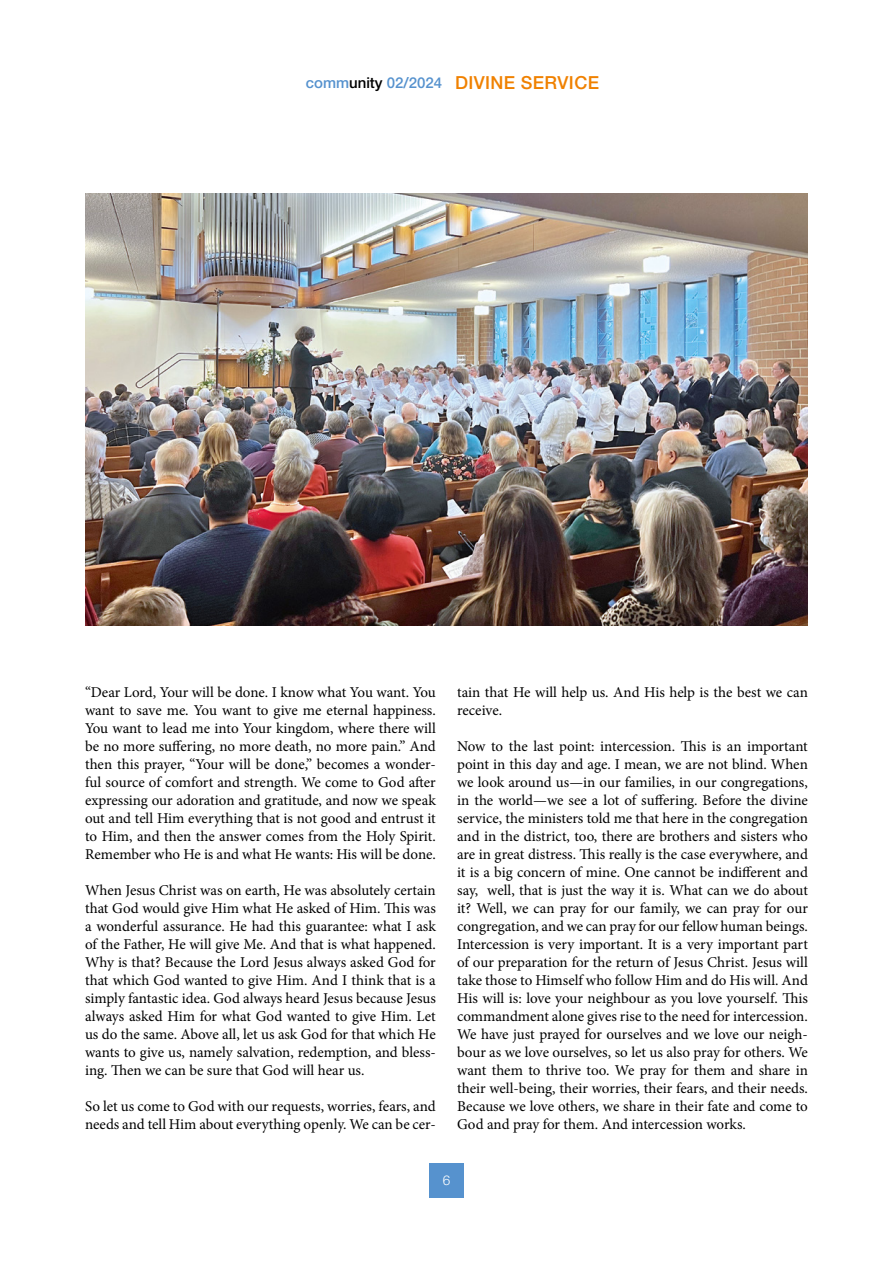
<style>
.page{position:relative;width:893px;height:1263px;background:#fff}
.page>*{position:absolute;margin:0;border:0;box-sizing:border-box;transform-origin:0 0}
.t1{font:500 18px "Helvetica Neue LTW1 G";letter-spacing:.02em;color:#f08100}
.t2{font:15px/18px "Minion Pro";letter-spacing:-.005em;color:#000;text-align:justify}
.t3{font:300 13.5px "Helvetica Neue LTW1 G";color:#fff}
.s1{font-size:15px;color:#5692ce}
.s2{font-size:15px;color:#000}
</style>
<div class="page">
<div style="left:429px;top:1163px;width:34px;height:34px;background:#5692ce"></div>
<img style="left:85px;top:193px;width:723px;height:432px">
<p class="t1" style="left:306px;top:72px;width:295px"><span class="s1">comm</span><span class="s2">unity</span> <span class="s1">02/2024</span> DIVINE SERVICE</p>
<p class="t2" style="left:85px;top:683px;width:352px">“Dear Lord, Your will be done. I know what You want. You want to save me. You want to give me eternal happiness.<br>You want to lead me into Your kingdom, where there will be no more suffering, no more death, no more pain.” And then this prayer, “Your will be done,” becomes a wonder&shy;ful source of comfort and strength. We come to God after expressing our adoration and gratitude, and now we speak out and tell Him everything that is not good and entrust it to Him, and then the answer comes from the Holy Spirit.<br>Remember who He is and what He wants: His will be done.</p>
<p class="t2" style="left:85px;top:881px;width:352px">When Jesus Christ was on earth, He was absolutely certain that God would give Him what He asked of Him. This was a wonderful assurance. He had this guarantee: what I ask of the Father, He will give Me. And that is what happened.<br>Why is that? Because the Lord Jesus always asked God for that which God wanted to give Him. And I think that is a simply fantastic idea. God always heard Jesus because Jesus always asked Him for what God wanted to give Him. Let us do the same. Above all, let us ask God for that which He wants to give us, namely salvation, redemption, and bless&shy;ing. Then we can be sure that God will hear us.</p>
<p class="t2" style="left:85px;top:1097px;width:352px">So let us come to God with our requests, worries, fears, and needs and tell Him about everything openly. We can be cer-</p>
<p class="t2" style="left:457px;top:683px;width:352px">tain that He will help us. And His help is the best we can receive.</p>
<p class="t2" style="left:457px;top:737px;width:352px">Now to the last point: intercession. This is an important point in this day and age. I mean, we are not blind. When we look around us—in our families, in our congregations, in the world—we see a lot of suffering. Before the divine service, the ministers told me that here in the congregation and in the district, too, there are brothers and sisters who are in great distress. This really is the case everywhere, and it is a big concern of mine. One cannot be indifferent and say, well, that is just the way it is. What can we do about it? Well, we can pray for our family, we can pray for our congregation, and we can pray for our fellow human beings.<br>Intercession is very important. It is a very important part of our preparation for the return of Jesus Christ. Jesus will take those to Himself who follow Him and do His will. And His will is: love your neighbour as you love yourself. This commandment alone gives rise to the need for intercession.<br>We have just prayed for ourselves and we love our neigh&shy;bour as we love ourselves, so let us also pray for others. We want them to thrive too. We pray for them and share in their well-being, their worries, their fears, and their needs.<br>Because we love others, we share in their fate and come to God and pray for them. And intercession works.</p>
<p class="t3" style="left:443px;top:1172px;width:9px">6</p>
</div>
